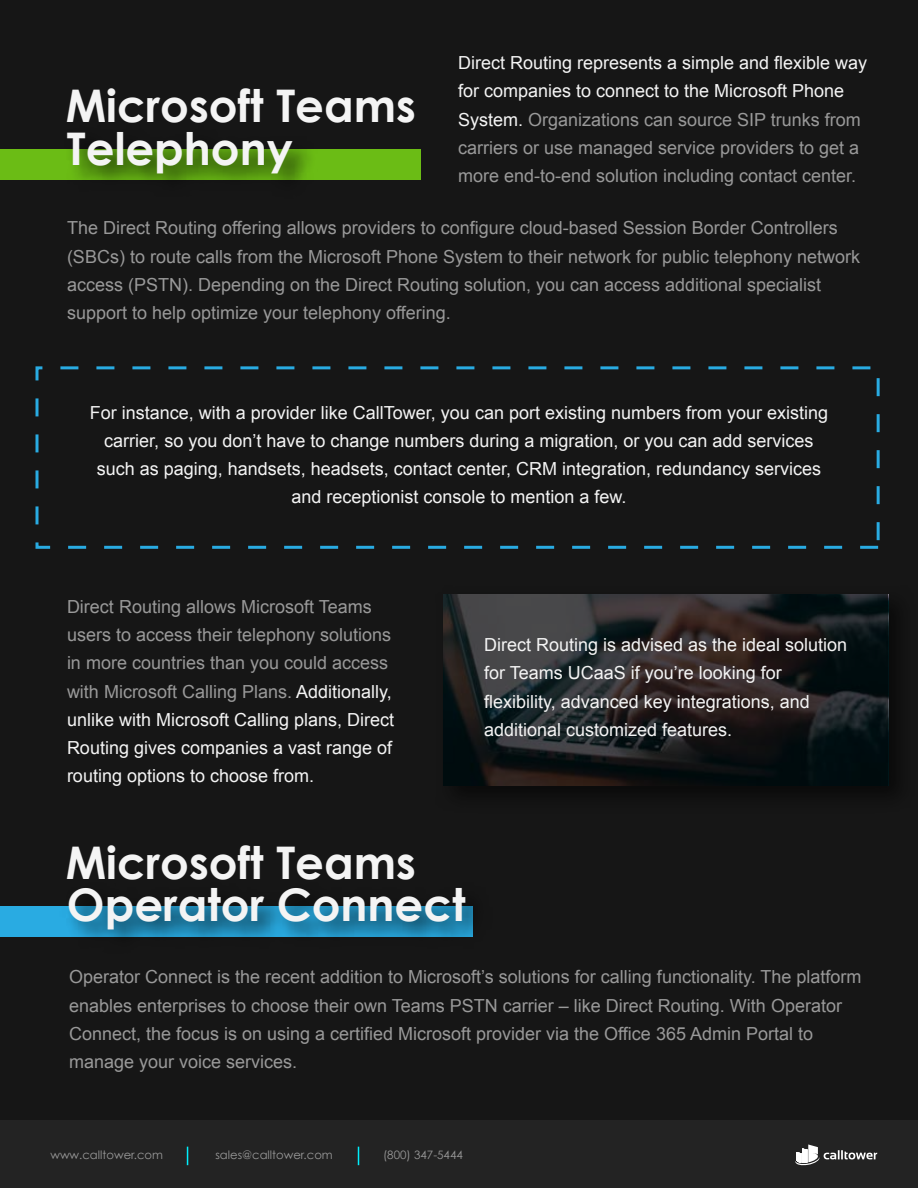
<style>
.page{position:relative;width:918px;height:1188px;background:#161616}
.page>*{position:absolute;margin:0;border:0;box-sizing:border-box;transform-origin:0 0}
.t1{font:700 45px/42.5px "Century Gothic";color:#f4f4f4}
.t2{font:18px/28.2px "Arial";color:#999}
.t3{font:18px/28.2px "Arial";color:#f4f4f4;text-align:center}
.t4{font:11.55px "Century Gothic";color:#999}
.s1{color:#f4f4f4}
</style>
<div class="page">
<svg style="left:0;top:149px;width:421px;height:31px;background:#5ba011"></svg>
<div style="left:0;top:906px;width:472px;height:30px;background:#29abe2"></div>
<img style="left:54px;top:906px;width:419px;height:31px">
<div style="left:36px;top:366px;width:844px;height:183px;border:3px dashed #29abe2"></div>
<div style="left:0;top:1121px;width:918px;height:67px;background:#232323"></div>
<svg style="left:795px;top:1144px;width:82px;height:22px"></svg>
<svg style="left:187px;top:1147px;width:1px;height:18px"></svg>
<svg style="left:358px;top:1147px;width:1px;height:18px"></svg>
<img style="left:465px;top:594px;width:427px;height:195px">
<svg style="left:443px;top:594px;width:445px;height:192px"></svg>
<h1 class="t1" style="left:66px;top:82px;width:352px">Microsoft Teams<br>Telephony</h1>
<p class="t2" style="left:458px;top:49px;width:411px"><span class="s1">Direct Routing represents a simple and flexible way for companies to connect to the Microsoft Phone System.</span> Organizations can source SIP trunks from carriers or use managed service providers to get a more end-to-end solution including contact center.</p>
<p class="t2" style="left:67px;top:214px;width:795px">The Direct Routing offering allows providers to configure cloud-based Session Border Controllers (SBCs) to route calls from the Microsoft Phone System to their network for public telephony network access (PSTN). Depending on the Direct Routing solution, you can access additional specialist support to help optimize your telephony offering.</p>
<p class="t3" style="left:90px;top:399px;width:740px">For instance, with a provider like CallTower, you can port existing numbers from your existing carrier, so you don’t have to change numbers during a migration, or you can add services such as paging, handsets, headsets, contact center, CRM integration, redundancy services and receptionist console to mention a few.</p>
<p class="t2" style="left:67px;top:593px;width:329px">Direct Routing allows Microsoft Teams users to access their telephony solutions in more countries than you could access with Microsoft Calling Plans. <span class="s1">Additionally, unlike with Microsoft Calling plans, Direct Routing gives companies a vast range of routing options to choose from.</span></p>
<p class="t3" style="left:484px;top:631px;width:365px;text-align:left">Direct Routing is advised as the ideal solution for Teams UCaaS if you’re looking for flexibility, advanced key integrations, and additional customized features.</p>
<h1 class="t1" style="left:66px;top:839px;width:401px">Microsoft Teams<br>Operator Connect</h1>
<p class="t2" style="left:69px;top:963px;width:794px">Operator Connect is the recent addition to Microsoft’s solutions for calling functionality. The platform enables enterprises to choose their own Teams PSTN carrier – like Direct Routing. With Operator Connect, the focus is on using a certified Microsoft provider via the Office 365 Admin Portal to manage your voice services.</p>
<p class="t4" style="left:50px;top:1147px;width:114px">www.calltower.com</p>
<p class="t4" style="left:215px;top:1147px;width:119px">sales@calltower.com</p>
<p class="t4" style="left:383px;top:1147px;width:81px">(800) 347-5444</p>
</div>
